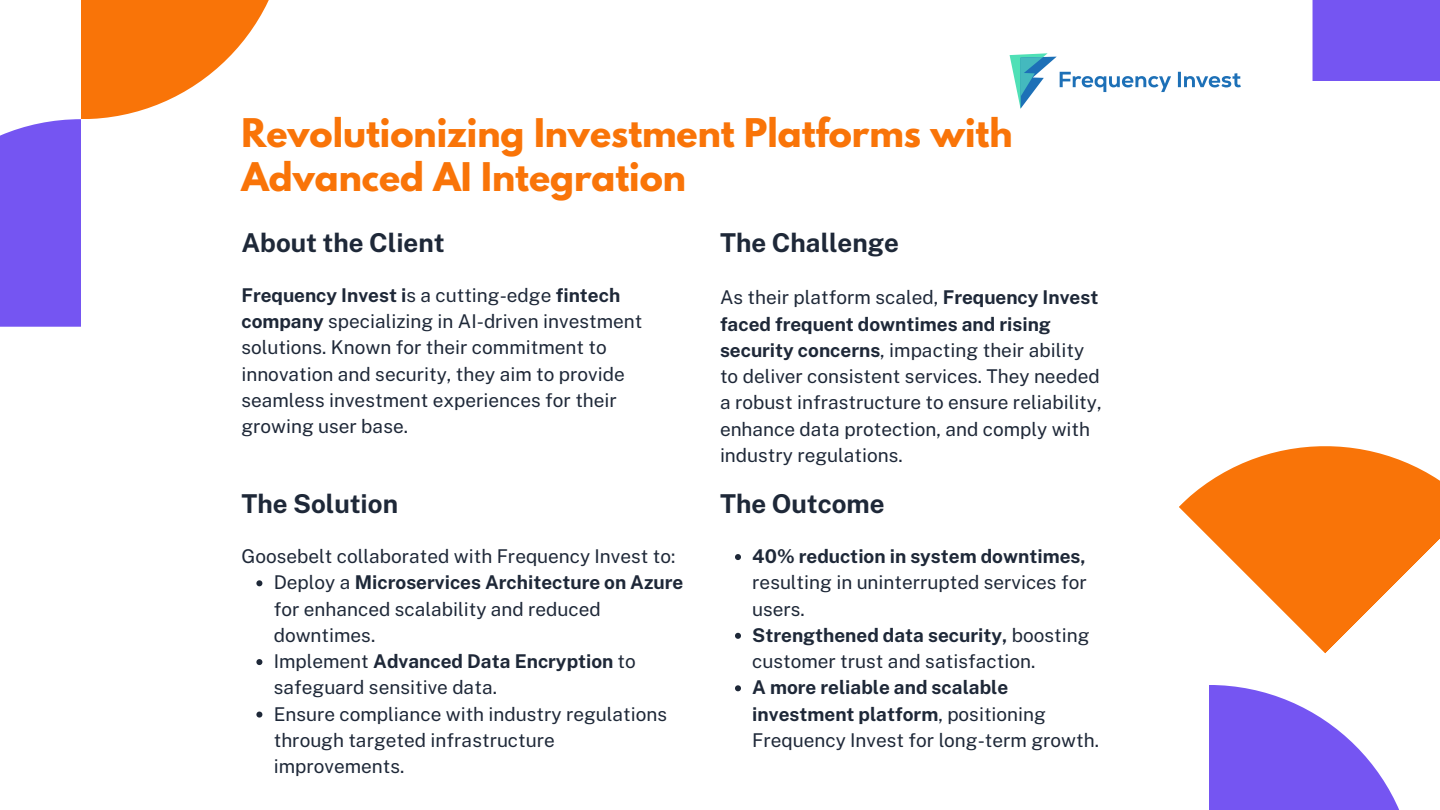
<style>
.page{position:relative;width:1440px;height:810px;background:#fff}
.page>*{position:absolute;margin:0;border:0;box-sizing:border-box;transform-origin:0 0}
.t1{font:700 35px/44.2px "League Spartan";color:#f97408}
.t2{font:700 26px "Public Sans";color:#1e2838}
.t3{font:19px/26.2px "Public Sans";color:#1e2838}
.s1{font-weight:700}
</style>
<div class="page">
<svg style="left:1179px;top:446px;width:261px;height:208px;fill:#f97408"></svg>
<svg style="left:1209px;top:685px;width:190px;height:125px;fill:#7555f2"></svg>
<div style="left:1313px;top:0;width:127px;height:81px;background:#7555f2"></div>
<svg style="left:81px;top:0;width:188px;height:119px;fill:#f97408"></svg>
<div style="left:0;top:119px;width:81px;height:208px;background:#7555f2"></div>
<svg style="left:1010px;top:53px;width:231px;height:56px"></svg>
<svg style="left:256px;top:580px;width:6px;height:6px"></svg>
<svg style="left:256px;top:659px;width:6px;height:6px"></svg>
<svg style="left:256px;top:712px;width:6px;height:6px"></svg>
<svg style="left:735px;top:554px;width:6px;height:6px"></svg>
<svg style="left:735px;top:633px;width:6px;height:6px"></svg>
<svg style="left:735px;top:685px;width:6px;height:6px"></svg>
<p class="t1" style="left:241px;top:115px;width:773px">Revolutionizing Investment Platforms with<br>Advanced AI Integration</p>
<h1 class="t2" style="left:720px;top:227px;width:180px">The Challenge</h1>
<h2 class="t3" style="left:720px;top:284px;width:383px">As their platform scaled, <span class="s1">Frequency Invest faced frequent downtimes and rising security concerns</span>, impacting their ability to deliver consistent services. They needed a robust infrastructure to ensure reliability, enhance data protection, and comply with industry regulations.</h2>
<p class="t2" style="left:241px;top:227px;width:205px">About the Client</p>
<h2 class="t3" style="left:241px;top:282px;width:403px"><span class="s1">Frequency Invest i</span>s a cutting-edge <span class="s1">fintech company</span> specializing in AI-driven investment solutions. Known for their commitment to innovation and security, they aim to provide seamless investment experiences for their growing user base.</h2>
<p class="t2" style="left:241px;top:488px;width:158px">The Solution</p>
<p class="t3" style="left:241px;top:543px;width:436px">Goosebelt collaborated with Frequency Invest to:</p>
<p class="t3" style="left:274px;top:569px;width:411px">Deploy a <span class="s1">Microservices Architecture on Azure </span>for enhanced scalability and reduced downtimes.</p>
<p class="t3" style="left:274px;top:648px;width:364px">Implement <span class="s1">Advanced Data Encryption</span> to safeguard sensitive data.</p>
<h2 class="t3" style="left:274px;top:701px;width:395px">Ensure compliance with industry regulations through targeted infrastructure improvements.</h2>
<p class="t2" style="left:720px;top:488px;width:166px">The Outcome</p>
<h2 class="t3" style="left:752px;top:543px;width:336px;text-align:justify"><span class="s1">40% reduction in system downtimes, </span>resulting in uninterrupted services for users.</h2>
<p class="t3" style="left:752px;top:622px;width:339px"><span class="s1">Strengthened data security,</span> boosting customer trust and satisfaction.</p>
<p class="t3" style="left:752px;top:674px;width:348px"><span class="s1">A more reliable and scalable investment platform</span>, positioning<br>Frequency Invest for long-term growth.</p>
</div>
